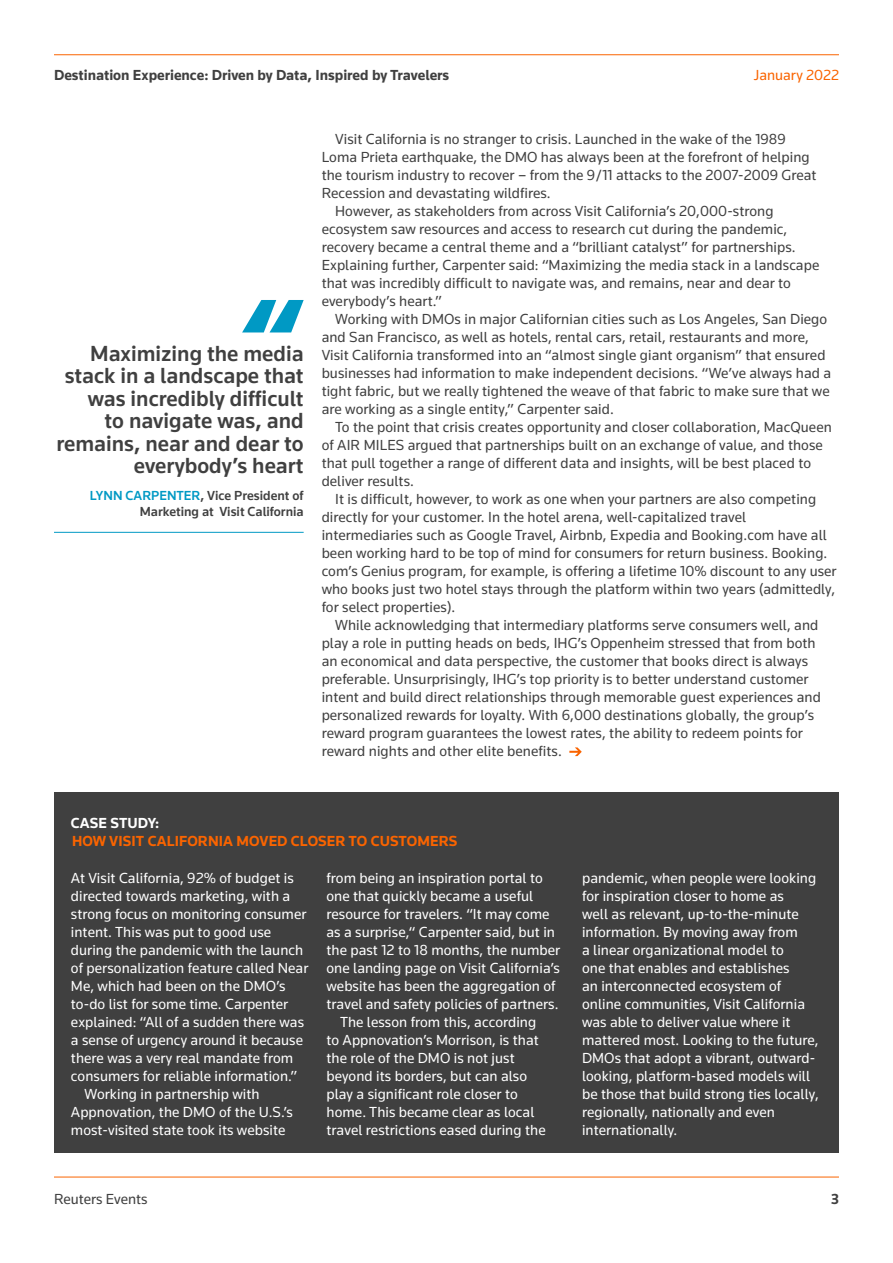
<style>
.page{position:relative;width:893px;height:1263px;background:#fff}
.page>*{position:absolute;margin:0;border:0;box-sizing:border-box;transform-origin:0 0}
.t1{font:500 22.5px/22.5px "Knowledge 2017";color:#404040;text-align:right}
.t2{font:15px "Knowledge 2017";letter-spacing:.005em;color:#404040}
.t3{font:15px/18px "Knowledge 2017";letter-spacing:.005em;color:#fff}
.t4{font:700 15px "Knowledge 2017";color:#404040}
.t5{font:700 15px "Knowledge 2017";letter-spacing:.005em;color:#fa6400}
.t6{font:15px "Knowledge 2017";color:#fa6400}
.t7{font:700 15px "Knowledge 2017";letter-spacing:.005em;color:#fff}
.t8{font:500 13.5px/16.5px "Knowledge 2017";color:#404040;text-align:right}
.s1{color:#0099c4}
</style>
<div class="page">
<hr style="left:54px;top:54px;width:785px;height:1px;background:#fa6400">
<hr style="left:54px;top:1177px;width:785px;height:1px;background:#fa6400">
<div style="left:54px;top:792px;width:785px;height:360px;background:#404040"></div>
<svg style="left:242px;top:300px;width:62px;height:32px"></svg>
<hr style="left:54px;top:532px;width:250px;height:1px;background:#0099c4">
<svg style="left:569px;top:747px;width:13px;height:9px"></svg>
<p class="t4" style="left:54px;top:65px;width:397px">Destination Experience: Driven by Data, Inspired by Travelers</p>
<p class="t6" style="left:754px;top:65px;width:87px">January 2022</p>
<h1 class="t1" style="left:56px;top:342px;width:249px">Maximizing the media stack in a landscape that was incredibly difficult<br>to navigate was, and remains, near and dear to everybody’s heart</h1>
<p class="t8" style="left:90px;top:487px;width:215px"><span class="s1">LYNN CARPENTER</span>, Vice President of<br>Marketing at Visit California</p>
<p class="t2" style="left:335px;top:130px;width:452px">Visit California is no stranger to crisis. Launched in the wake of the 1989</p>
<p class="t2" style="left:322px;top:148px;width:490px">Loma Prieta earthquake, the DMO has always been at the forefront of helping</p>
<p class="t2" style="left:322px;top:166px;width:496px">the tourism industry to recover – from the 9/11 attacks to the 2007-2009 Great</p>
<p class="t2" style="left:322px;top:184px;width:231px">Recession and devastating wildfires.</p>
<p class="t2" style="left:335px;top:202px;width:440px">However, as stakeholders from across Visit California’s 20,000-strong</p>
<p class="t2" style="left:322px;top:220px;width:467px">ecosystem saw resources and access to research cut during the pandemic,</p>
<p class="t2" style="left:322px;top:238px;width:475px">recovery became a central theme and a “brilliant catalyst” for partnerships.</p>
<p class="t2" style="left:322px;top:256px;width:499px">Explaining further, Carpenter said: “Maximizing the media stack in a landscape</p>
<p class="t2" style="left:322px;top:274px;width:471px">that was incredibly difficult to navigate was, and remains, near and dear to</p>
<p class="t2" style="left:322px;top:292px;width:122px">everybody’s heart.”</p>
<p class="t2" style="left:335px;top:310px;width:494px">Working with DMOs in major Californian cities such as Los Angeles, San Diego</p>
<p class="t2" style="left:322px;top:328px;width:489px">and San Francisco, as well as hotels, rental cars, retail, restaurants and more,</p>
<p class="t2" style="left:322px;top:346px;width:505px">Visit California transformed into an “almost single giant organism” that ensured</p>
<p class="t2" style="left:322px;top:364px;width:511px">businesses had information to make independent decisions. “We’ve always had a</p>
<p class="t2" style="left:322px;top:382px;width:510px">tight fabric, but we really tightened the weave of that fabric to make sure that we</p>
<p class="t2" style="left:322px;top:400px;width:294px">are working as a single entity,” Carpenter said.</p>
<p class="t2" style="left:335px;top:418px;width:498px">To the point that crisis creates opportunity and closer collaboration, MacQueen</p>
<p class="t2" style="left:322px;top:436px;width:503px">of AIR MILES argued that partnerships built on an exchange of value, and those</p>
<p class="t2" style="left:322px;top:454px;width:491px">that pull together a range of different data and insights, will be best placed to</p>
<p class="t2" style="left:322px;top:472px;width:94px">deliver results.</p>
<p class="t2" style="left:335px;top:490px;width:483px">It is difficult, however, to work as one when your partners are also competing</p>
<p class="t2" style="left:322px;top:508px;width:426px">directly for your customer. In the hotel arena, well-capitalized travel</p>
<p class="t2" style="left:322px;top:526px;width:507px">intermediaries such as Google Travel, Airbnb, Expedia and Booking.com have all</p>
<p class="t2" style="left:322px;top:544px;width:507px">been working hard to be top of mind for consumers for return business. Booking.</p>
<p class="t2" style="left:322px;top:562px;width:516px">com’s Genius program, for example, is offering a lifetime 10% discount to any user</p>
<p class="t2" style="left:322px;top:580px;width:515px">who books just two hotel stays through the platform within two years (admittedly,</p>
<p class="t2" style="left:322px;top:598px;width:135px">for select properties).</p>
<p class="t2" style="left:335px;top:616px;width:485px">While acknowledging that intermediary platforms serve consumers well, and</p>
<p class="t2" style="left:322px;top:634px;width:495px">play a role in putting heads on beds, IHG’s Oppenheim stressed that from both</p>
<p class="t2" style="left:322px;top:652px;width:488px">an economical and data perspective, the customer that books direct is always</p>
<p class="t2" style="left:322px;top:670px;width:488px">preferable. Unsurprisingly, IHG’s top priority is to better understand customer</p>
<p class="t2" style="left:322px;top:688px;width:501px">intent and build direct relationships through memorable guest experiences and</p>
<p class="t2" style="left:322px;top:706px;width:494px">personalized rewards for loyalty. With 6,000 destinations globally, the group’s</p>
<p class="t2" style="left:322px;top:724px;width:483px">reward program guarantees the lowest rates, the ability to redeem points for</p>
<p class="t2" style="left:322px;top:742px;width:242px">reward nights and other elite benefits.</p>
<p class="t7" style="left:71px;top:814px;width:90px">CASE STUDY:</p>
<p class="t5" style="left:72px;top:832px;width:387px">HOW VISIT CALIFORNIA MOVED CLOSER TO CUSTOMERS</p>
<p class="t3" style="left:71px;top:869px;width:224px">At Visit California, 92% of budget is</p>
<p class="t3" style="left:71px;top:887px;width:221px">directed towards marketing, with a</p>
<p class="t3" style="left:71px;top:905px;width:237px">strong focus on monitoring consumer</p>
<p class="t3" style="left:71px;top:923px;width:202px">intent. This was put to good use</p>
<p class="t3" style="left:71px;top:941px;width:234px">during the pandemic with the launch</p>
<p class="t3" style="left:71px;top:959px;width:239px">of personalization feature called Near</p>
<p class="t3" style="left:71px;top:977px;width:216px">Me, which had been on the DMO’s</p>
<p class="t3" style="left:71px;top:995px;width:219px">to-do list for some time. Carpenter</p>
<p class="t3" style="left:71px;top:1013px;width:235px">explained: “All of a sudden there was</p>
<p class="t3" style="left:71px;top:1031px;width:234px">a sense of urgency around it because</p>
<p class="t3" style="left:71px;top:1049px;width:224px">there was a very real mandate from</p>
<p class="t3" style="left:71px;top:1067px;width:228px">consumers for reliable information.”</p>
<p class="t3" style="left:84px;top:1085px;width:177px">Working in partnership with</p>
<p class="t3" style="left:71px;top:1103px;width:223px">Appnovation, the DMO of the U.S.’s</p>
<p class="t3" style="left:71px;top:1121px;width:216px">most-visited state took its website</p>
<p class="t3" style="left:326px;top:869px;width:218px">from being an inspiration portal to</p>
<p class="t3" style="left:326px;top:887px;width:208px">one that quickly became a useful</p>
<p class="t3" style="left:326px;top:905px;width:225px">resource for travelers. “It may come</p>
<p class="t3" style="left:326px;top:923px;width:230px">as a surprise,“ Carpenter said, but in</p>
<p class="t3" style="left:326px;top:941px;width:235px">the past 12 to 18 months, the number</p>
<p class="t3" style="left:326px;top:959px;width:235px">one landing page on Visit California’s</p>
<p class="t3" style="left:326px;top:977px;width:231px">website has been the aggregation of</p>
<p class="t3" style="left:326px;top:995px;width:233px">travel and safety policies of partners.</p>
<p class="t3" style="left:340px;top:1013px;width:198px">The lesson from this, according</p>
<p class="t3" style="left:326px;top:1031px;width:214px">to Appnovation’s Morrison, is that</p>
<p class="t3" style="left:326px;top:1049px;width:190px">the role of the DMO is not just</p>
<p class="t3" style="left:326px;top:1067px;width:202px">beyond its borders, but can also</p>
<p class="t3" style="left:326px;top:1085px;width:193px">play a significant role closer to</p>
<p class="t3" style="left:326px;top:1103px;width:209px">home. This became clear as local</p>
<p class="t3" style="left:326px;top:1121px;width:221px">travel restrictions eased during the</p>
<p class="t3" style="left:582px;top:869px;width:238px">pandemic, when people were looking for inspiration closer to home as<br>well as relevant, up-to-the-minute information. By moving away from<br>a linear organizational model to<br>one that enables and establishes<br>an interconnected ecosystem of online communities, Visit California was able to deliver value where it mattered most. Looking to the future, DMOs that adopt a vibrant, outward&shy;looking, platform-based models will be those that build strong ties locally, regionally, nationally and even internationally.</p>
<p class="t2" style="left:54px;top:1189px;width:95px">Reuters Events</p>
<p class="t4" style="left:831px;top:1189px;width:9px">3</p>
</div>
